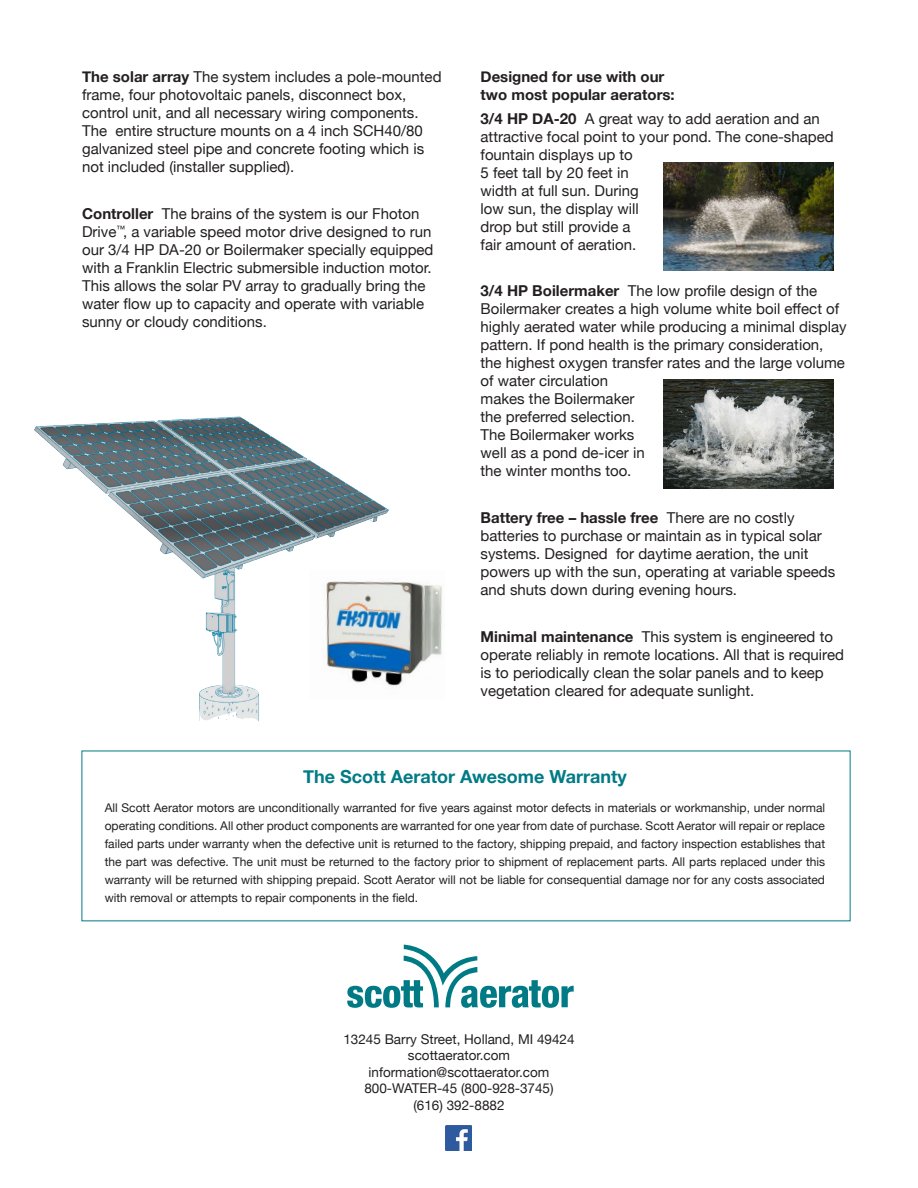
<style>
.page{position:relative;width:918px;height:1188px;background:#fff}
.page>*{position:absolute;margin:0;border:0;box-sizing:border-box;transform-origin:0 0}
.t1{font:700 18px "Helvetica Neue";color:#007b85}
.Paragraph_copy{font:15px/18px "Helvetica Neue";color:#231f20}
.Paragraph_copy-2{font:700 15px "Helvetica Neue";color:#231f20}
.t2{font:13.5px "Helvetica Neue";color:#231f20}
.t3{font:12px/18px "Helvetica Neue";color:#231f20;text-align:justify}
.s1{font-weight:700}
</style>
<div class="page">
<svg style="left:347px;top:945px;width:227px;height:63px"></svg>
<img style="left:446px;top:1125px;width:25px;height:26px">
<img style="left:390px;top:582px;width:52px;height:104px">
<img style="left:34px;top:416px;width:356px;height:306px">
<img style="left:663px;top:162px;width:171px;height:109px">
<img style="left:663px;top:380px;width:171px;height:108px">
<p class="Paragraph_copy" style="left:82px;top:69px;width:361px"><span class="s1">The solar array</span> The system includes a pole-mounted frame, four photovoltaic panels, disconnect box, control unit, and all necessary wiring components.<br>The entire structure mounts on a 4 inch SCH40/80 galvanized steel pipe and concrete footing which is not included (installer supplied).</p>
<p class="Paragraph_copy" style="left:82px;top:205px;width:353px"><span class="s1">Controller</span> The brains of the system is our Fhoton Drive<sup>™</sup>, a variable speed motor drive designed to run our 3/4 HP DA-20 or Boilermaker specially equipped with a Franklin Electric submersible induction motor.<br>This allows the solar PV array to gradually bring the water flow up to capacity and operate with variable sunny or cloudy conditions.</p>
<p class="Paragraph_copy-2" style="left:481px;top:65px;width:185px">Designed for use with our</p>
<p class="Paragraph_copy-2" style="left:481px;top:83px;width:196px">two most popular aerators:</p>
<p class="Paragraph_copy" style="left:481px;top:110px;width:355px"><span class="s1">3/4 HP DA-20</span> A great way to add aeration and an attractive focal point to your pond. The cone-shaped fountain displays up to<br>5 feet tall by 20 feet in<br>width at full sun. During<br>low sun, the display will<br>drop but still provide a<br>fair amount of aeration.</p>
<p class="Paragraph_copy" style="left:481px;top:283px;width:368px"><span class="s1">3/4 HP Boilermaker</span> The low profile design of the Boilermaker creates a high volume white boil effect of highly aerated water while producing a minimal display pattern. If pond health is the primary consideration, the highest oxygen transfer rates and the large volume of water circulation<br>makes the Boilermaker<br>the preferred selection.<br>The Boilermaker works<br>well as a pond de-icer in<br>the winter months too.</p>
<p class="Paragraph_copy" style="left:481px;top:510px;width:356px"><span class="s1">Battery free – hassle free</span> There are no costly batteries to purchase or maintain as in typical solar systems. Designed for daytime aeration, the unit powers up with the sun, operating at variable speeds and shuts down during evening hours.</p>
<p class="Paragraph_copy" style="left:481px;top:628px;width:365px"><span class="s1">Minimal maintenance</span> This system is engineered to operate reliably in remote locations. All that is required is to periodically clean the solar panels and to keep vegetation cleared for adequate sunlight.</p>
<p class="t1" style="left:303px;top:763px;width:325px">The Scott Aerator Awesome Warranty</p>
<p class="t3" style="left:105px;top:799px;width:722px">All Scott Aerator motors are unconditionally warranted for five years against motor defects in materials or workmanship, under normal operating conditions. All other product components are warranted for one year from date of purchase. Scott Aerator will repair or replace failed parts under warranty when the defective unit is returned to the factory, shipping prepaid, and factory inspection establishes that the part was defective. The unit must be returned to the factory prior to shipment of replacement parts. All parts replaced under this warranty will be returned with shipping prepaid. Scott Aerator will not be liable for consequential damage nor for any costs associated with removal or attempts to repair components in the field.</p>
<p class="t2" style="left:343px;top:1029px;width:233px">13245 Barry Street, Holland, MI 49424</p>
<p class="t2" style="left:408px;top:1046px;width:104px">scottaerator.com</p>
<p class="t2" style="left:369px;top:1062px;width:182px">information@scottaerator.com</p>
<p class="t2" style="left:364px;top:1079px;width:191px">800-WATER-45 (800-928-3745)</p>
<p class="t2" style="left:413px;top:1095px;width:93px">(616) 392-8882</p>
</div>
